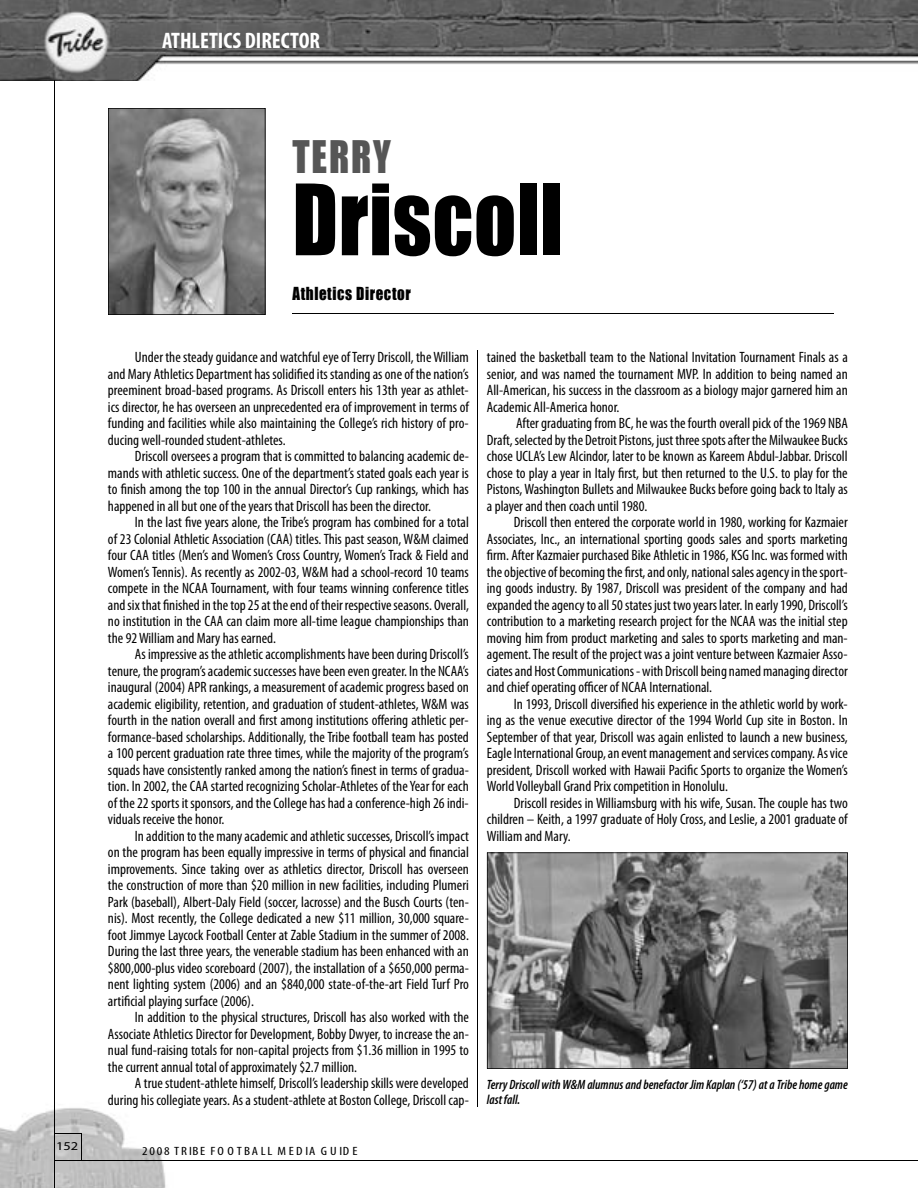
<style>
.page{position:relative;width:918px;height:1188px;background:#fff}
.page>*{position:absolute;margin:0;border:0;box-sizing:border-box;transform-origin:0 0}
.t1{font:90.75px "Impact";letter-spacing:.01em;color:#000;scale:.91 1}
.t2{font:41.25px "Impact";letter-spacing:.05em;color:#565656;scale:.91 1}
.t3{font:700 condensed 22.5px "Myriad Pro";color:#fff}
.t4{font:16.5px "Impact";letter-spacing:.04em;color:#000;scale:.91 1}
.t5{font:condensed 15px/16.5px "Myriad Pro";color:#000;text-align:justify}
.t6{font:italic 600 condensed 13.5px/15px "Myriad Pro";color:#000;scale:.96 1}
.t7{font:condensed 12px "Myriad Pro";letter-spacing:.14em;color:#000;scale:1.2 1}
.t8{font:12px "Myriad Pro";color:#000;scale:1.2 1}
</style>
<div class="page">
<img style="left:0;top:0;width:918px;height:81px">
<img style="left:0;top:1108px;width:166px;height:80px">
<hr style="left:54px;top:80px;width:1px;height:1108px;background:#000">
<hr style="left:54px;top:1160px;width:864px;height:1px;background:#000">
<svg style="left:55px;top:1133px;width:27px;height:27px"></svg>
<hr style="left:292px;top:313px;width:542px;height:1px;background:#000">
<svg style="left:108px;top:108px;width:157px;height:207px;background:#868686"></svg>
<hr style="left:477px;top:351px;width:1px;height:756px;background:#000">
<svg style="left:487px;top:852px;width:361px;height:217px;background:#707070"></svg>
<h3 class="t3" style="left:162px;top:28px;width:160px">ATHLETICS DIRECTOR</h3>
<p class="t8" style="left:56px;top:1140px;width:20px">152</p>
<h2 class="t2" style="left:292px;top:131px;width:110px">TERRY</h2>
<h1 class="t1" style="left:292px;top:164px;width:299px">Driscoll</h1>
<p class="t4" style="left:292px;top:284px;width:132px">Athletics Director</p>
<p class="t5" style="left:108px;top:349px;width:362px;text-indent:27px">Under the steady guidance and watchful eye of Terry Driscoll, the William and Mary Athletics Department has solidified its standing as one of the nation’s preeminent broad-based programs. As Driscoll enters his 13th year as athlet&shy;ics director, he has overseen an unprecedented era of improvement in terms of funding and facilities while also maintaining the College’s rich history of pro&shy;ducing well-rounded student-athletes.</p>
<p class="t5" style="left:108px;top:448px;width:362px;text-indent:27px">Driscoll oversees a program that is committed to balancing academic de&shy;mands with athletic success. One of the department’s stated goals each year is to finish among the top 100 in the annual Director’s Cup rankings, which has happened in all but one of the years that Driscoll has been the director.</p>
<p class="t5" style="left:108px;top:514px;width:362px;text-indent:27px">In the last five years alone, the Tribe’s program has combined for a total of 23 Colonial Athletic Association (CAA) titles. This past season, W&amp;M claimed four CAA titles (Men’s and Women’s Cross Country, Women’s Track &amp; Field and Women’s Tennis). As recently as 2002-03, W&amp;M had a school-record 10 teams compete in the NCAA Tournament, with four teams winning conference titles and six that finished in the top 25 at the end of their respective seasons. Overall, no institution in the CAA can claim more all-time league championships than the 92 William and Mary has earned.</p>
<p class="t5" style="left:108px;top:646px;width:362px;text-indent:27px">As impressive as the athletic accomplishments have been during Driscoll’s tenure, the program’s academic successes have been even greater. In the NCAA’s inaugural (2004) APR rankings, a measurement of academic progress based on academic eligibility, retention, and graduation of student-athletes, W&amp;M was fourth in the nation overall and first among institutions offering athletic per&shy;formance-based scholarships. Additionally, the Tribe football team has posted a 100 percent graduation rate three times, while the majority of the program’s squads have consistently ranked among the nation’s finest in terms of gradua&shy;tion. In 2002, the CAA started recognizing Scholar-Athletes of the Year for each of the 22 sports it sponsors, and the College has had a conference-high 26 indi&shy;viduals receive the honor.</p>
<p class="t5" style="left:108px;top:828px;width:362px;text-indent:27px">In addition to the many academic and athletic successes, Driscoll’s impact on the program has been equally impressive in terms of physical and financial improvements. Since taking over as athletics director, Driscoll has overseen the construction of more than $20 million in new facilities, including Plumeri Park (baseball), Albert-Daly Field (soccer, lacrosse) and the Busch Courts (ten&shy;nis). Most recently, the College dedicated a new $11 million, 30,000 square&shy;foot Jimmye Laycock Football Center at Zable Stadium in the summer of 2008.<br>During the last three years, the venerable stadium has been enhanced with an $800,000-plus video scoreboard (2007), the installation of a $650,000 perma&shy;nent lighting system (2006) and an $840,000 state-of-the-art Field Turf Pro artificial playing surface (2006).</p>
<p class="t5" style="left:108px;top:1009px;width:362px;text-indent:27px">In addition to the physical structures, Driscoll has also worked with the Associate Athletics Director for Development, Bobby Dwyer, to increase the an&shy;nual fund-raising totals for non-capital projects from $1.36 million in 1995 to the current annual total of approximately $2.7 million.</p>
<p class="t5" style="left:108px;top:1075px;width:362px;text-align:right">A true student-athlete himself, Driscoll’s leadership skills were developed during his collegiate years. As a student-athlete at Boston College, Driscoll cap-</p>
<p class="t7" style="left:142px;top:1144px;width:181px">2008 TRIBE FOOTBALL MEDIA GUIDE</p>
<p class="t5" style="left:487px;top:349px;width:362px">tained the basketball team to the National Invitation Tournament Finals as a senior, and was named the tournament MVP. In addition to being named an All-American, his success in the classroom as a biology major garnered him an Academic All-America honor.</p>
<p class="t5" style="left:487px;top:415px;width:362px;text-indent:29px">After graduating from BC, he was the fourth overall pick of the 1969 NBA Draft, selected by the Detroit Pistons, just three spots after the Milwaukee Bucks chose UCLA’s Lew Alcindor, later to be known as Kareem Abdul-Jabbar. Driscoll chose to play a year in Italy first, but then returned to the U.S. to play for the Pistons, Washington Bullets and Milwaukee Bucks before going back to Italy as a player and then coach until 1980.</p>
<p class="t5" style="left:487px;top:514px;width:362px;text-indent:27px">Driscoll then entered the corporate world in 1980, working for Kazmaier Associates, Inc., an international sporting goods sales and sports marketing firm. After Kazmaier purchased Bike Athletic in 1986, KSG Inc. was formed with the objective of becoming the first, and only, national sales agency in the sport&shy;ing goods industry. By 1987, Driscoll was president of the company and had expanded the agency to all 50 states just two years later. In early 1990, Driscoll’s contribution to a marketing research project for the NCAA was the initial step moving him from product marketing and sales to sports marketing and man&shy;agement. The result of the project was a joint venture between Kazmaier Asso&shy;ciates and Host Communications - with Driscoll being named managing director and chief operating officer of NCAA International.</p>
<p class="t5" style="left:487px;top:696px;width:362px;text-indent:27px">In 1993, Driscoll diversified his experience in the athletic world by work&shy;ing as the venue executive director of the 1994 World Cup site in Boston. In September of that year, Driscoll was again enlisted to launch a new business, Eagle International Group, an event management and services company. As vice president, Driscoll worked with Hawaii Pacific Sports to organize the Women’s World Volleyball Grand Prix competition in Honolulu.</p>
<p class="t5" style="left:487px;top:795px;width:362px;text-indent:27px">Driscoll resides in Williamsburg with his wife, Susan. The couple has two children – Keith, a 1997 graduate of Holy Cross, and Leslie, a 2001 graduate of William and Mary.</p>
<p class="t6" style="left:487px;top:1077px;width:377px">Terry Driscoll with W&amp;M alumnus and benefactor Jim Kaplan (‘57) at a Tribe home game last fall.</p>
</div>
